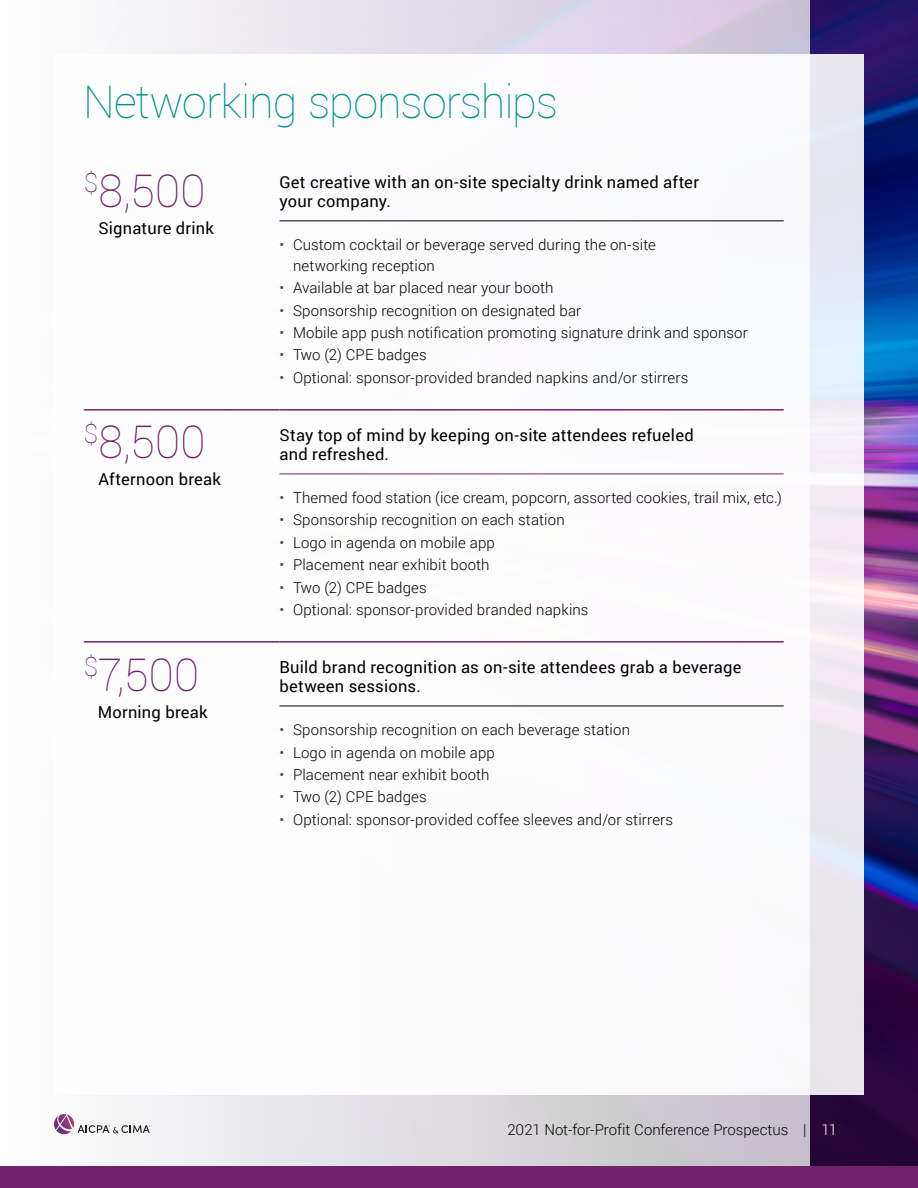
<style>
.page{position:relative;width:918px;height:1188px;background:#fff}
.page>*{position:absolute;margin:0;border:0;box-sizing:border-box;transform-origin:0 0}
.t1{font:100 45px "Roboto";letter-spacing:-.025em;color:#009189}
.t2{font:100 45px "Roboto";color:#72226d}
.t3{font:16.5px/19.8px "Roboto";letter-spacing:.015em;color:#000}
.t4{font:300 15px/21px "Roboto";letter-spacing:.01em;color:#000}
.s1{color:#72226d}
.s2{color:#fff}
</style>
<div class="page">
<img style="left:0;top:0;width:810px;height:1167px">
<img style="left:810px;top:0;width:108px;height:1167px">
<div style="left:54px;top:54px;width:810px;height:1041px;background:#fff"></div>
<svg style="left:54px;top:1114px;width:96px;height:20px"></svg>
<hr style="left:280px;top:221px;width:504px;height:1px;background:#000">
<hr style="left:84px;top:409px;width:196px;height:2px;background:#72226d">
<hr style="left:280px;top:409px;width:504px;height:2px;background:#72226d">
<hr style="left:280px;top:474px;width:504px;height:1px;background:#72226d">
<hr style="left:84px;top:641px;width:196px;height:2px;background:#72226d">
<hr style="left:280px;top:641px;width:504px;height:2px;background:#72226d">
<hr style="left:280px;top:706px;width:504px;height:1px;background:#000">
<div style="left:0;top:1167px;width:918px;height:21px;background:#72226d"></div>
<h1 class="t1" style="left:83px;top:70px;width:477px">Networking sponsorships</h1>
<h1 class="t2" style="left:84px;top:160px;width:124px"><sup>$</sup>8,500</h1>
<p class="t3" style="left:98px;top:218px;width:117px">Signature drink</p>
<p class="t3" style="left:280px;top:171px;width:421px">Get creative with an on-site specialty drink named after your company.</p>
<p class="t4" style="left:293px;top:234px;width:364px;text-indent:-14px"><span class="s1">•</span> Custom cocktail or beverage served during the on-site networking reception</p>
<p class="t4" style="left:280px;top:277px;width:276px"><span class="s1">•</span> Available at bar placed near your booth</p>
<p class="t4" style="left:280px;top:299px;width:303px"><span class="s1">•</span> Sponsorship recognition on designated bar</p>
<p class="t4" style="left:280px;top:322px;width:470px"><span class="s1">•</span> Mobile app push notification promoting signature drink and sponsor</p>
<p class="t4" style="left:280px;top:344px;width:149px"><span class="s1">•</span> Two (2) CPE badges</p>
<p class="t4" style="left:280px;top:366px;width:410px"><span class="s1">•</span> Optional: sponsor-provided branded napkins and/or stirrers</p>
<h1 class="t2" style="left:84px;top:411px;width:124px"><sup>$</sup>8,500</h1>
<p class="t3" style="left:98px;top:469px;width:124px">Afternoon break</p>
<p class="t3" style="left:280px;top:424px;width:416px">Stay top of mind by keeping on-site attendees refueled and refreshed.</p>
<p class="t4" style="left:280px;top:487px;width:504px"><span class="s1">•</span> Themed food station (ice cream, popcorn, assorted cookies, trail mix, etc.)</p>
<p class="t4" style="left:280px;top:509px;width:287px"><span class="s1">•</span> Sponsorship recognition on each station</p>
<p class="t4" style="left:280px;top:531px;width:217px"><span class="s1">•</span> Logo in agenda on mobile app</p>
<p class="t4" style="left:280px;top:554px;width:212px"><span class="s1">•</span> Placement near exhibit booth</p>
<p class="t4" style="left:280px;top:576px;width:149px"><span class="s1">•</span> Two (2) CPE badges</p>
<p class="t4" style="left:280px;top:599px;width:310px"><span class="s1">•</span> Optional: sponsor-provided branded napkins</p>
<h1 class="t2" style="left:84px;top:643px;width:117px"><sup>$</sup>7,500</h1>
<p class="t3" style="left:98px;top:701px;width:111px">Morning break</p>
<p class="t3" style="left:280px;top:656px;width:464px">Build brand recognition as on-site attendees grab a beverage between sessions.</p>
<p class="t4" style="left:280px;top:719px;width:352px"><span class="s1">•</span> Sponsorship recognition on each beverage station</p>
<p class="t4" style="left:280px;top:741px;width:217px"><span class="s1">•</span> Logo in agenda on mobile app</p>
<p class="t4" style="left:280px;top:764px;width:212px"><span class="s1">•</span> Placement near exhibit booth</p>
<p class="t4" style="left:280px;top:786px;width:149px"><span class="s1">•</span> Two (2) CPE badges</p>
<p class="t4" style="left:280px;top:808px;width:395px"><span class="s1">•</span> Optional: sponsor-provided coffee sleeves and/or stirrers</p>
<p class="t4" style="left:507px;top:1119px;width:331px">2021 Not-for-Profit Conference Prospectus | <span class="s2">11</span></p>
</div>
